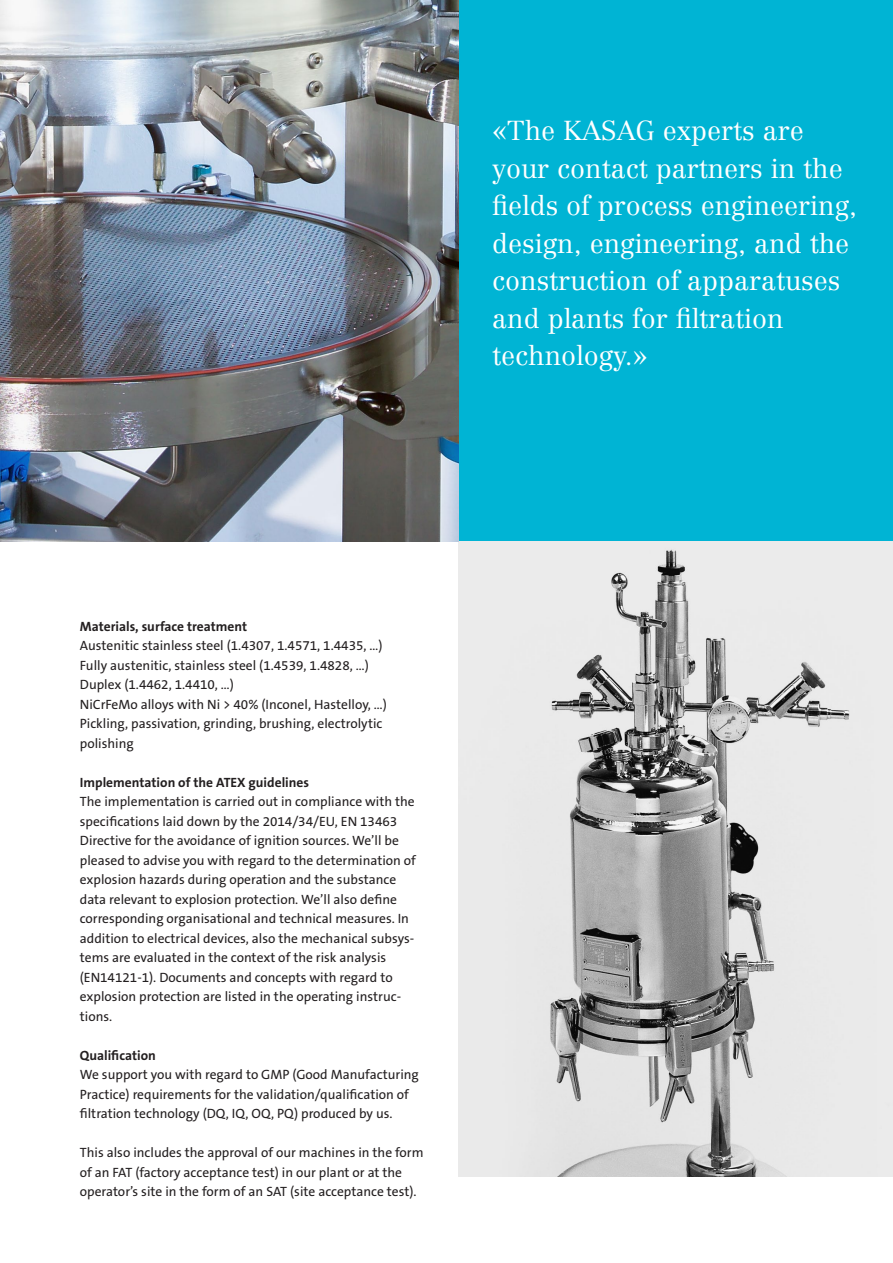
<style>
.page{position:relative;width:893px;height:1263px;background:#fff}
.page>*{position:absolute;margin:0;border:0;box-sizing:border-box;transform-origin:0 0}
.t1{font:300 27px/37.5px "Centennial LT Pro";color:#fff}
.t2{font:13.5px/19.5px "The Sans B W5 Plain";color:#231f20}
.t3{font:700 13.5px "The Sans B W7";color:#231f20}
</style>
<div class="page">
<div style="left:458px;top:0;width:435px;height:541px;background:#00b4d4"></div>
<img style="left:458px;top:541px;width:435px;height:636px">
<img style="left:0;top:0;width:458px;height:541px">
<hr style="left:892px;top:0;width:1px;height:1066px;background:#10476c">
<svg style="left:892px;top:1066px;width:1px;height:15px"></svg>
<h1 class="t1" style="left:492px;top:112px;width:367px">«The KASAG experts are your contact partners in the fields of process engineering, design, engineering, and the construction of apparatuses and plants for filtration technology.»</h1>
<p class="t3" style="left:80px;top:618px;width:169px">Materials, surface treatment</p>
<p class="t2" style="left:80px;top:636px;width:308px">Austenitic stainless steel (1.4307, 1.4571, 1.4435, …)<br>Fully austenitic, stainless steel (1.4539, 1.4828, …)<br>Duplex (1.4462, 1.4410, …)<br>NiCrFeMo alloys with Ni &gt; 40% (Inconel, Hastelloy, ...)<br>Pickling, passivation, grinding, brushing, electrolytic polishing</p>
<p class="t3" style="left:80px;top:774px;width:231px">Implementation of the ATEX guidelines</p>
<p class="t2" style="left:80px;top:792px;width:338px">The implementation is carried out in compliance with the specifications laid down by the 2014/34/EU, EN 13463<br>Directive for the avoidance of ignition sources. We’ll be pleased to advise you with regard to the determination of explosion hazards during operation and the substance data relevant to explosion protection. We’ll also define corresponding organisational and technical measures. In addition to electrical devices, also the mechanical subsys&shy;tems are evaluated in the context of the risk analysis (EN14121-1). Documents and concepts with regard to explosion protection are listed in the operating instruc&shy;tions.</p>
<p class="t3" style="left:80px;top:1046px;width:77px">Qualification</p>
<p class="t2" style="left:80px;top:1065px;width:341px">We support you with regard to GMP (Good Manufacturing<br>Practice) requirements for the validation/qualification of filtration technology (DQ, IQ, OQ, PQ) produced by us.</p>
<p class="t2" style="left:80px;top:1143px;width:345px">This also includes the approval of our machines in the form of an FAT (factory acceptance test) in our plant or at the operator’s site in the form of an SAT (site acceptance test).</p>
</div>
